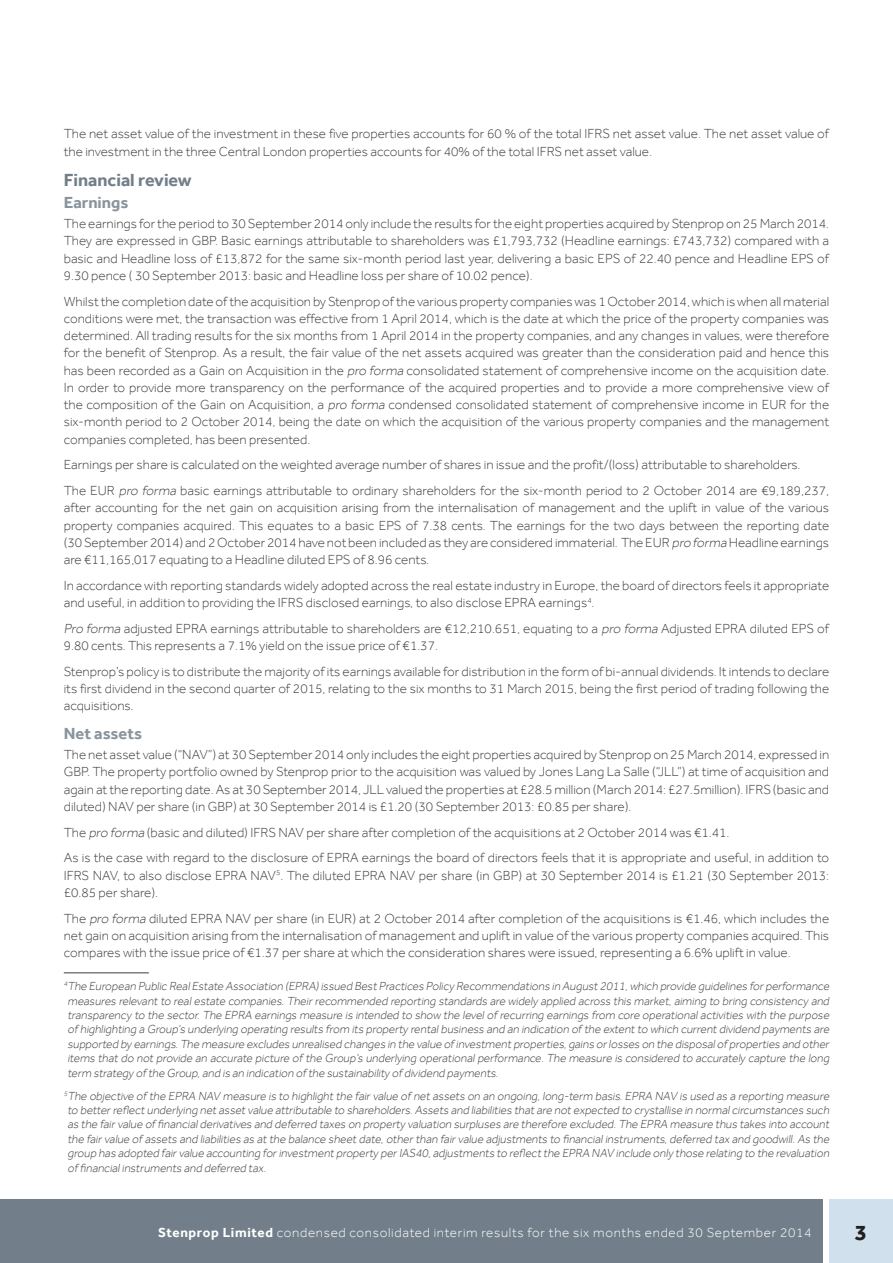
<style>
.page{position:relative;width:893px;height:1263px;background:#fff}
.page>*{position:absolute;margin:0;border:0;box-sizing:border-box;transform-origin:0 0}
.t1{font:700 22.5px "Effra";color:#231f20}
.t2{font:700 18px "Effra";color:#727f8a}
.t3{font:700 16.5px "Effra";color:#89949d}
.t4{font:300 13.5px/17.2px "Effra";color:#3e3e3f}
.t5{font:300 13.5px "Effra";letter-spacing:.05em;color:#fff}
.t6{font:italic 300 12px/14.4px "Effra";letter-spacing:-.02em;color:#3e3e3f;text-align:justify}
.s1{font-style:italic}
.s2{font-weight:700}
</style>
<div class="page">
<div style="left:0;top:1199px;width:823px;height:64px;background:#727f8a"></div>
<div style="left:829px;top:1199px;width:64px;height:64px;background:#d0e0ed"></div>
<hr style="left:64px;top:972px;width:85px;height:1px;background:#3e3e3f">
<p class="t4" style="left:64px;top:125px;width:767px">The net asset value of the investment in these five properties accounts for 60 % of the total IFRS net asset value. The net asset value of the investment in the three Central London properties accounts for 40% of the total IFRS net asset value.</p>
<h2 class="t2" style="left:64px;top:169px;width:130px">Financial review</h2>
<p class="t3" style="left:64px;top:192px;width:66px">Earnings</p>
<p class="t4" style="left:64px;top:215px;width:767px;text-align:justify">The earnings for the period to 30 September 2014 only include the results for the eight properties acquired by Stenprop on 25 March 2014.<br>They are expressed in GBP. Basic earnings attributable to shareholders was £1,793,732 (Headline earnings: £743,732) compared with a basic and Headline loss of £13,872 for the same six-month period last year, delivering a basic EPS of 22.40 pence and Headline EPS of 9.30 pence ( 30 September 2013: basic and Headline loss per share of 10.02 pence).</p>
<p class="t4" style="left:64px;top:292px;width:767px;text-align:justify">Whilst the completion date of the acquisition by Stenprop of the various property companies was 1 October 2014, which is when all material conditions were met, the transaction was effective from 1 April 2014, which is the date at which the price of the property companies was determined. All trading results for the six months from 1 April 2014 in the property companies, and any changes in values, were therefore for the benefit of Stenprop. As a result, the fair value of the net assets acquired was greater than the consideration paid and hence this has been recorded as a Gain on Acquisition in the <span class="s1">pro forma</span> consolidated statement of comprehensive income on the acquisition date.<br>In order to provide more transparency on the performance of the acquired properties and to provide a more comprehensive view of the composition of the Gain on Acquisition, a <span class="s1">pro forma</span> condensed consolidated statement of comprehensive income in EUR for the six-month period to 2 October 2014, being the date on which the acquisition of the various property companies and the management companies completed, has been presented.</p>
<p class="t4" style="left:64px;top:452px;width:767px;line-height:25.8px">Earnings per share is calculated on the weighted average number of shares in issue and the profit/(loss) attributable to shareholders.<br>The EUR <span class="s1">pro forma</span> basic earnings attributable to ordinary shareholders for the six-month period to 2 October 2014 are €9,189,237,</p>
<p class="t4" style="left:64px;top:499px;width:767px;text-align:justify">after accounting for the net gain on acquisition arising from the internalisation of management and the uplift in value of the various property companies acquired. This equates to a basic EPS of 7.38 cents. The earnings for the two days between the reporting date (30 September 2014) and 2 October 2014 have not been included as they are considered immaterial. The EUR <span class="s1">pro forma</span> Headline earnings are €11,165,017 equating to a Headline diluted EPS of 8.96 cents.</p>
<p class="t4" style="left:64px;top:577px;width:767px">In accordance with reporting standards widely adopted across the real estate industry in Europe, the board of directors feels it appropriate and useful, in addition to providing the IFRS disclosed earnings, to also disclose EPRA earnings<sup>4</sup>.</p>
<p class="t4" style="left:64px;top:620px;width:767px"><span class="s1">Pro forma</span> adjusted EPRA earnings attributable to shareholders are €12,210.651, equating to a <span class="s1">pro forma</span> Adjusted EPRA diluted EPS of<br>9.80 cents. This represents a 7.1% yield on the issue price of €1.37.</p>
<p class="t4" style="left:64px;top:663px;width:767px;text-align:justify">Stenprop’s policy is to distribute the majority of its earnings available for distribution in the form of bi-annual dividends. It intends to declare its first dividend in the second quarter of 2015, relating to the six months to 31 March 2015, being the first period of trading following the acquisitions.</p>
<p class="t3" style="left:64px;top:723px;width:80px">Net assets</p>
<p class="t4" style="left:64px;top:746px;width:767px;text-align:justify">The net asset value (“NAV”) at 30 September 2014 only includes the eight properties acquired by Stenprop on 25 March 2014, expressed in GBP. The property portfolio owned by Stenprop prior to the acquisition was valued by Jones Lang La Salle (“JLL”) at time of acquisition and again at the reporting date. As at 30 September 2014, JLL valued the properties at £28.5 million (March 2014: £27.5million). IFRS (basic and diluted) NAV per share (in GBP) at 30 September 2014 is £1.20 (30 September 2013: £0.85 per share).</p>
<p class="t4" style="left:64px;top:819px;width:767px;line-height:25.8px">The <span class="s1">pro forma</span> (basic and diluted) IFRS NAV per share after completion of the acquisitions at 2 October 2014 was €1.41.<br>As is the case with regard to the disclosure of EPRA earnings the board of directors feels that it is appropriate and useful, in addition to</p>
<p class="t4" style="left:64px;top:866px;width:767px">IFRS NAV, to also disclose EPRA NAV<sup>5</sup>. The diluted EPRA NAV per share (in GBP) at 30 September 2014 is £1.21 (30 September 2013: £0.85 per share).</p>
<p class="t4" style="left:64px;top:909px;width:767px;text-align:justify">The <span class="s1">pro forma</span> diluted EPRA NAV per share (in EUR) at 2 October 2014 after completion of the acquisitions is €1.46, which includes the net gain on acquisition arising from the internalisation of management and uplift in value of the various property companies acquired. This compares with the issue price of €1.37 per share at which the consideration shares were issued, representing a 6.6% uplift in value.</p>
<p class="t6" style="left:67px;top:979px;width:765px;text-indent:-4px"><sup>4</sup>The European Public RealEstate Association (EPRA)issued Best Practices Policy Recommendations in August 2011,which provide guidelines forperformance measures relevant to realestate companies.Theirrecommended reporting standards are widely applied across this market,aiming to bring consistency and transparency to the sector.The EPRA earnings measure is intended to show the levelof recurring earnings from core operationalactivities with the purpose of highlighting a Group’s underlying operating results from its property rentalbusiness and an indication of the extent to which current dividend payments are supported by earnings.The measure excludes unrealised changes in the value of investment properties,gains orlosses on the disposalof properties and other items that do not provide an accurate picture of the Group’s underlying operational performance. The measure is considered to accurately capture the long term strategy of the Group,and is an indication of the sustainability of dividend payments.</p>
<p class="t6" style="left:67px;top:1088px;width:765px;text-indent:-4px"><sup>5</sup>The objective of the EPRA NAV measure is to highlight the fairvalue of net assets on an ongoing,long-term basis.EPRA NAV is used as a reporting measure to betterreflect underlying net asset value attributable to shareholders.Assets and liabilities that are not expected to crystallise in normalcircumstances such as the fairvalue of financialderivatives and deferred taxes on property valuation surpluses are therefore excluded.The EPRA measure thus takes into account the fairvalue of assets and liabilities as at the balance sheet date,otherthan fairvalue adjustments to financialinstruments,deferred tax and goodwill.As the group has adopted fairvalue accounting forinvestment property perIAS40,adjustments to reflect the EPRA NAV include only those relating to the revaluation of financialinstruments and deferred tax.</p>
<p class="t5" style="left:158px;top:1225px;width:655px"><span class="s2">Stenprop Limited</span> condensed consolidated interim results for the six months ended 30 September 2014</p>
<h1 class="t1" style="left:855px;top:1219px;width:14px">3</h1>
</div>
